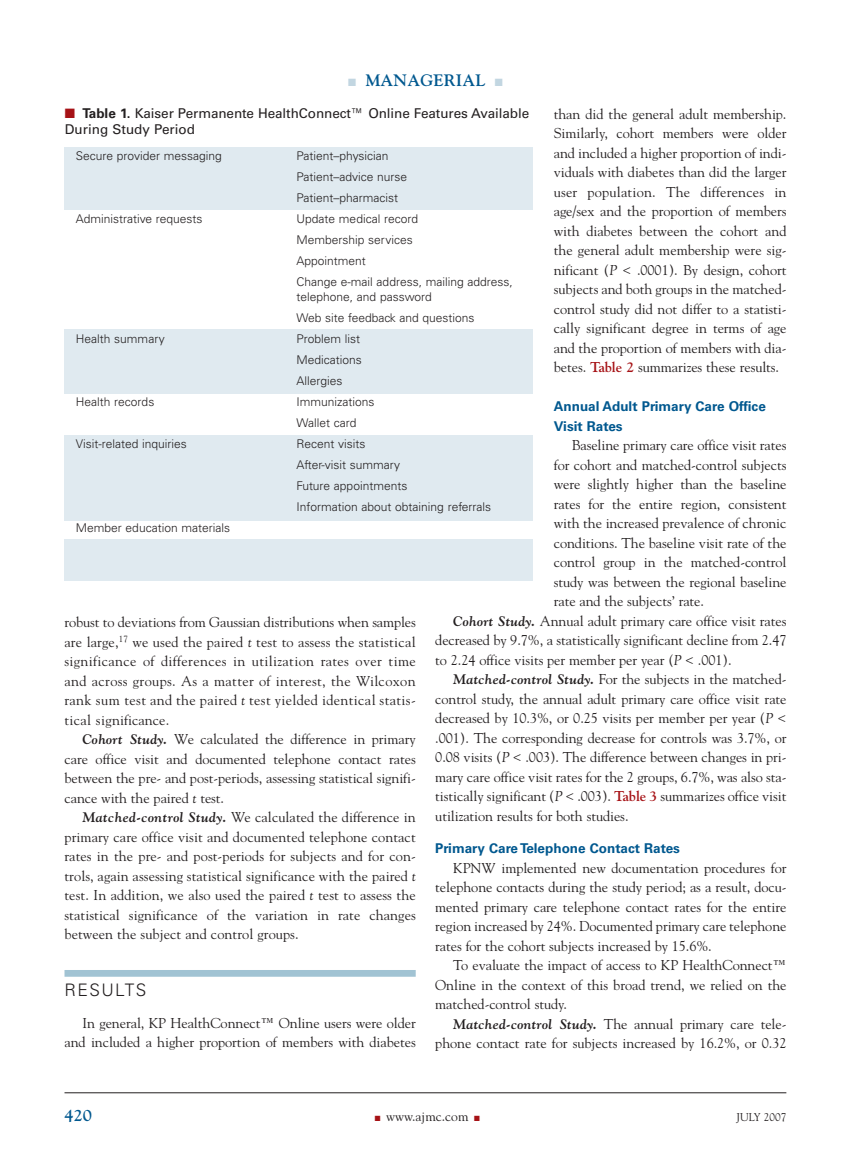
<style>
.page{position:relative;width:851px;height:1161px;background:#fff}
.page>*{position:absolute;margin:0;border:0;box-sizing:border-box;transform-origin:0 0}
.t1{font:300 17.25px "Univers";letter-spacing:.085em;color:#231f20}
.t2{font:700 16.5px "Goudy";letter-spacing:.01em;color:#00588f}
.t3{font:14.25px/19.5px "Goudy";letter-spacing:-.005em;color:#231f20;text-align:justify}
.t4{font:13.5px/16.5px "Univers";letter-spacing:-.005em;color:#231f20}
.t5{font:700 13.5px/19.5px "Univers";color:#00588f}
.t6{font:13.5px "Goudy";color:#231f20}
.t7{font:300 12px/21px "Univers";color:#231f20}
.t8{font:11.25px "Goudy";color:#231f20}
.s1{color:#c2d6e1}
.s2{color:#a61216}
.s3{font-weight:700}
.s4{font-style:italic}
.s5{font-weight:700;color:#a61216}
.s6{font-weight:700;font-style:italic;font-size:13.8px}
</style>
<div class="page">
<hr style="left:64px;top:1093px;width:722px;height:1px;background:#231f20">
<div style="left:64px;top:970px;width:351px;height:7px;background:#a1c3d3"></div>
<div style="left:65px;top:147px;width:468px;height:433px;background:#e0eaf0"></div>
<div style="left:48px;top:210px;width:491px;height:118px;background:#fff"></div>
<div style="left:49px;top:394px;width:492px;height:40px;background:#fff"></div>
<div style="left:52px;top:521px;width:488px;height:18px;background:#fff"></div>
<p class="t2" style="left:348px;top:70px;width:156px"><span class="s1">■</span> MANAGERIAL <span class="s1">■</span></p>
<p class="t4" style="left:65px;top:106px;width:466px"><span class="s2">■</span> <span class="s3">Table 1.</span> Kaiser Permanente HealthConnect™ Online Features Available<br>During Study Period</p>
<p class="t7" style="left:76px;top:147px;width:147px">Secure provider messaging</p>
<p class="t7" style="left:296px;top:147px;width:112px">Patient–physician<br>Patient–advice nurse<br>Patient–pharmacist</p>
<p class="t7" style="left:76px;top:210px;width:128px">Administrative requests</p>
<p class="t7" style="left:296px;top:210px;width:218px">Update medical record<br>Membership services<br>Appointment<br>Change e-mail address, mailing address,</p>
<p class="t7" style="left:296px;top:288px;width:179px">telephone, and password<br>Web site feedback and questions</p>
<p class="t7" style="left:76px;top:330px;width:90px">Health summary</p>
<p class="t7" style="left:296px;top:330px;width:67px">Problem list<br>Medications<br>Allergies</p>
<p class="t7" style="left:76px;top:393px;width:80px">Health records</p>
<p class="t7" style="left:296px;top:393px;width:80px">Immunizations<br>Wallet card</p>
<p class="t7" style="left:76px;top:435px;width:112px">Visit-related inquiries</p>
<p class="t7" style="left:296px;top:435px;width:196px">Recent visits<br>After-visit summary<br>Future appointments<br>Information about obtaining referrals</p>
<p class="t7" style="left:76px;top:519px;width:156px">Member education materials</p>
<p class="t3" style="left:553px;top:104px;width:234px">than did the general adult membership.<br>Similarly, cohort members were older and included a higher proportion of indi&shy;viduals with diabetes than did the larger user population. The differences in age/sex and the proportion of members with diabetes between the cohort and the general adult membership were sig&shy;nificant (<span class="s4">P</span> &lt; .0001). By design, cohort subjects and both groups in the matched&shy;control study did not differ to a statisti&shy;cally significant degree in terms of age and the proportion of members with dia&shy;betes. <span class="s5">Table 2</span> summarizes these results.</p>
<p class="t5" style="left:553px;top:398px;width:213px">Annual Adult Primary Care Office<br>Visit Rates</p>
<p class="t3" style="left:571px;top:435px;width:216px">Baseline primary care office visit rates</p>
<p class="t3" style="left:553px;top:455px;width:234px">for cohort and matched-control subjects</p>
<p class="t3" style="left:553px;top:474px;width:234px">were slightly higher than the baseline</p>
<p class="t3" style="left:553px;top:494px;width:234px">rates for the entire region, consistent</p>
<p class="t3" style="left:553px;top:513px;width:234px">with the increased prevalence of chronic</p>
<p class="t3" style="left:553px;top:533px;width:234px">conditions. The baseline visit rate of the</p>
<p class="t3" style="left:553px;top:552px;width:234px">control group in the matched-control</p>
<p class="t3" style="left:553px;top:572px;width:234px">study was between the regional baseline</p>
<p class="t3" style="left:553px;top:591px;width:152px">rate and the subjects’ rate.</p>
<p class="t3" style="left:453px;top:611px;width:335px"><span class="s6">Cohort Study.</span> Annual adult primary care office visit rates</p>
<p class="t3" style="left:435px;top:630px;width:353px">decreased by 9.7%, a statistically significant decline from 2.47</p>
<p class="t3" style="left:435px;top:650px;width:298px">to 2.24 office visits per member per year (<span class="s4">P</span> &lt; .001).</p>
<p class="t3" style="left:453px;top:669px;width:335px"><span class="s6">Matched-control Study.</span> For the subjects in the matched-</p>
<p class="t3" style="left:435px;top:689px;width:353px">control study, the annual adult primary care office visit rate</p>
<p class="t3" style="left:435px;top:708px;width:353px">decreased by 10.3%, or 0.25 visits per member per year (<span class="s4">P</span> &lt;</p>
<p class="t3" style="left:435px;top:728px;width:353px">.001). The corresponding decrease for controls was 3.7%, or</p>
<p class="t3" style="left:435px;top:747px;width:353px">0.08 visits (<span class="s4">P</span> &lt; .003). The difference between changes in pri-</p>
<p class="t3" style="left:435px;top:767px;width:353px">mary care office visit rates for the 2 groups, 6.7%, was also sta-</p>
<p class="t3" style="left:435px;top:786px;width:353px">tistically significant (<span class="s4">P</span> &lt; .003). <span class="s5">Table 3</span> summarizes office visit</p>
<p class="t3" style="left:435px;top:806px;width:195px">utilization results for both studies.</p>
<p class="t5" style="left:435px;top:840px;width:246px">Primary Care Telephone Contact Rates</p>
<p class="t3" style="left:435px;top:858px;width:353px;text-indent:18px">KPNW implemented new documentation procedures for telephone contacts during the study period; as a result, docu&shy;mented primary care telephone contact rates for the entire region increased by 24%. Documented primary care telephone rates for the cohort subjects increased by 15.6%.</p>
<p class="t3" style="left:435px;top:956px;width:353px;text-indent:18px">To evaluate the impact of access to KP HealthConnect™ Online in the context of this broad trend, we relied on the matched-control study.</p>
<p class="t3" style="left:435px;top:1014px;width:353px;text-align:right"><span class="s6">Matched-control Study.</span> The annual primary care tele&shy;phone contact rate for subjects increased by 16.2%, or 0.32</p>
<p class="t3" style="left:64px;top:613px;width:353px">robust to deviations from Gaussian distributions when samples are large,<sup>17</sup> we used the paired <span class="s4">t</span> test to assess the statistical significance of differences in utilization rates over time and across groups. As a matter of interest, the Wilcoxon rank sum test and the paired <span class="s4">t</span> test yielded identical statis&shy;tical significance.</p>
<p class="t3" style="left:64px;top:730px;width:353px;text-indent:18px"><span class="s6">Cohort Study.</span> We calculated the difference in primary care office visit and documented telephone contact rates between the pre- and post-periods, assessing statistical signifi&shy;cance with the paired <span class="s4">t</span> test.</p>
<p class="t3" style="left:64px;top:808px;width:353px;text-indent:18px"><span class="s6">Matched-control Study.</span> We calculated the difference in primary care office visit and documented telephone contact rates in the pre- and post-periods for subjects and for con&shy;trols, again assessing statistical significance with the paired <span class="s4">t </span>test. In addition, we also used the paired <span class="s4">t</span> test to assess the statistical significance of the variation in rate changes between the subject and control groups.</p>
<p class="t1" style="left:64px;top:984px;width:83px">RESULTS</p>
<p class="t3" style="left:64px;top:1013px;width:353px;text-align:right">In general, KP HealthConnect™ Online users were older and included a higher proportion of members with diabetes</p>
<p class="t2" style="left:64px;top:1106px;width:29px">420</p>
<p class="t6" style="left:375px;top:1109px;width:106px"><span class="s2">■</span> www.ajmc.com <span class="s2">■</span></p>
<p class="t8" style="left:736px;top:1111px;width:51px">JULY 2007</p>
</div>
